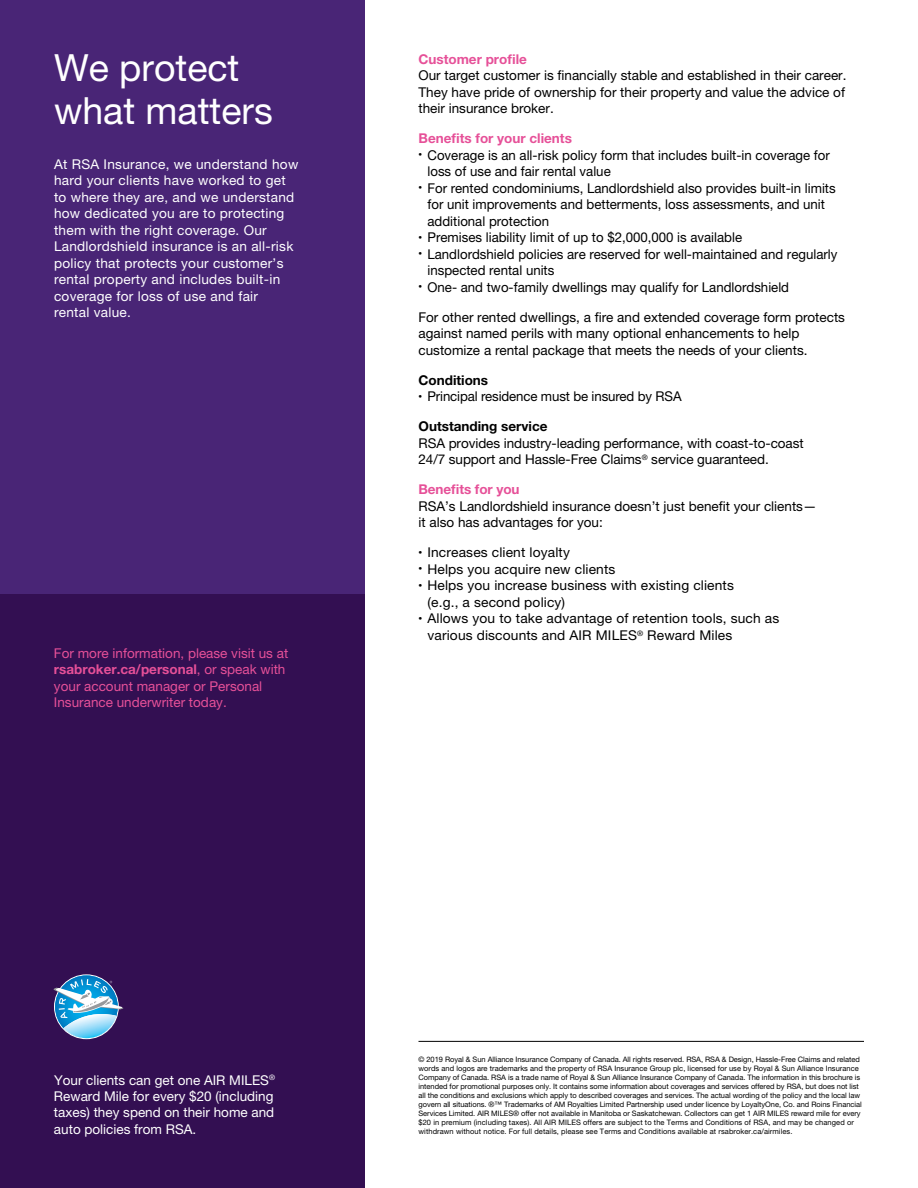
<style>
.page{position:relative;width:918px;height:1188px;background:#fff}
.page>*{position:absolute;margin:0;border:0;box-sizing:border-box;transform-origin:0 0}
.t1{font:37.5px/43.5px "Helvetica Neue LT Pro";color:#fff}
.t2{font:13.5px/16.5px "Helvetica Neue LT Pro";color:#000}
.t3{font:13.5px/16.5px "Helvetica Neue LT Pro";letter-spacing:.02em;color:#fff}
.t4{font:13.5px/16.5px "Helvetica Neue LT Pro";color:#e65098}
.t5{font:700 13.5px "Helvetica Neue LT Pro";color:#e65098}
.t6{font:700 13.5px "Helvetica Neue LT Pro";color:#000}
.t7{font:7.5px/9px "Helvetica Neue LT Pro";letter-spacing:-.005em;color:#000}
.s1{font-weight:400}
.s2{font-weight:700;color:#e65098}
.s3{font-weight:700}
</style>
<div class="page">
<div style="left:0;top:0;width:364px;height:1188px;background:#330f52"></div>
<div style="left:0;top:0;width:364px;height:594px;background:#492576"></div>
<svg style="left:55px;top:975px;width:63px;height:63px"></svg>
<svg style="left:53px;top:979px;width:71px;height:59px"></svg>
<hr style="left:418px;top:1041px;width:446px;height:1px;background:#000">
<p class="t1" style="left:54px;top:45px;width:220px">We protect what matters</p>
<p class="t3" style="left:54px;top:156px;width:246px">At RSA Insurance, we understand how hard your clients have worked to get to where they are, and we understand how dedicated you are to protecting them with the right coverage. Our Landlordshield insurance is an all-risk policy that protects your customer’s rental property and includes built-in coverage for loss of use and fair<br>rental value.</p>
<p class="t4" style="left:54px;top:644px;width:236px">For more information, please visit us at</p>
<p class="t5" style="left:54px;top:661px;width:233px">rsabroker.ca/personal<span class="s1">, or speak with</span></p>
<p class="t4" style="left:54px;top:677px;width:210px">your account manager or Personal<br>Insurance underwriter today.</p>
<p class="t2" style="left:418px;top:50px;width:430px"><span class="s2">Customer profile<br></span>Our target customer is financially stable and established in their career.<br>They have pride of ownership for their property and value the advice of their insurance broker.</p>
<p class="t5" style="left:418px;top:130px;width:155px">Benefits for your clients</p>
<p class="t2" style="left:428px;top:146px;width:404px;text-indent:-9px"><sup>•</sup> Coverage is an all-risk policy form that includes built-in coverage for loss of use and fair rental value</p>
<p class="t2" style="left:428px;top:179px;width:410px;text-indent:-9px"><sup>•</sup> For rented condominiums, Landlordshield also provides built-in limits for unit improvements and betterments, loss assessments, and unit additional protection</p>
<p class="t2" style="left:418px;top:229px;width:325px"><sup>•</sup> Premises liability limit of up to $2,000,000 is available</p>
<p class="t2" style="left:428px;top:245px;width:411px;text-indent:-9px"><sup>•</sup> Landlordshield policies are reserved for well-maintained and regularly inspected rental units</p>
<p class="t2" style="left:418px;top:278px;width:372px"><sup>•</sup> One- and two-family dwellings may qualify for Landlordshield</p>
<p class="t2" style="left:418px;top:308px;width:428px">For other rented dwellings, a fire and extended coverage form protects against named perils with many optional enhancements to help customize a rental package that meets the needs of your clients.</p>
<p class="t6" style="left:418px;top:371px;width:71px">Conditions</p>
<p class="t2" style="left:418px;top:388px;width:265px"><sup>•</sup> Principal residence must be insured by RSA</p>
<p class="t2" style="left:418px;top:418px;width:387px"><span class="s3">Outstanding service<br></span>RSA provides industry-leading performance, with coast-to-coast<br>24/7 support and Hassle-Free Claims<sup>®</sup> service guaranteed.</p>
<p class="t2" style="left:418px;top:481px;width:400px"><span class="s2">Benefits for you<br></span>RSA’s Landlordshield insurance doesn’t just benefit your clients— it also has advantages for you:</p>
<p class="t2" style="left:418px;top:544px;width:153px"><sup>•</sup> Increases client loyalty</p>
<p class="t2" style="left:418px;top:560px;width:198px"><sup>•</sup> Helps you acquire new clients</p>
<p class="t2" style="left:428px;top:577px;width:308px;text-indent:-9px"><sup>•</sup> Helps you increase business with existing clients (e.g., a second policy)</p>
<p class="t2" style="left:428px;top:610px;width:353px;text-indent:-9px"><sup>•</sup> Allows you to take advantage of retention tools, such as various discounts and AIR MILES<sup>®</sup> Reward Miles</p>
<p class="t3" style="left:54px;top:1071px;width:223px;text-align:justify">Your clients can get one AIR MILES<sup>® </sup>Reward Mile for every $20 (including taxes) they spend on their home and auto policies from RSA.</p>
<p class="t7" style="left:418px;top:1055px;width:445px">© 2019 Royal &amp; Sun Alliance Insurance Company of Canada. All rights reserved. RSA, RSA &amp; Design, Hassle-Free Claims and related words and logos are trademarks and the property of RSA Insurance Group plc, licensed for use by Royal &amp; Sun Alliance Insurance Company of Canada. RSA is a trade name of Royal &amp; Sun Alliance Insurance Company of Canada. The information in this brochure is intended for promotional purposes only. It contains some information about coverages and services offered by RSA, but does not list all the conditions and exclusions which apply to described coverages and services. The actual wording of the policy and the local law govern all situations. ®™ Trademarks of AM Royalties Limited Partnership used under licence by LoyaltyOne, Co. and Roins Financial Services Limited. AIR MILES® offer not available in Manitoba or Saskatchewan. Collectors can get 1 AIR MILES reward mile for every $20 in premium (including taxes). All AIR MILES offers are subject to the Terms and Conditions of RSA, and may be changed or withdrawn without notice. For full details, please see Terms and Conditions available at rsabroker.ca/airmiles.</p>
</div>
